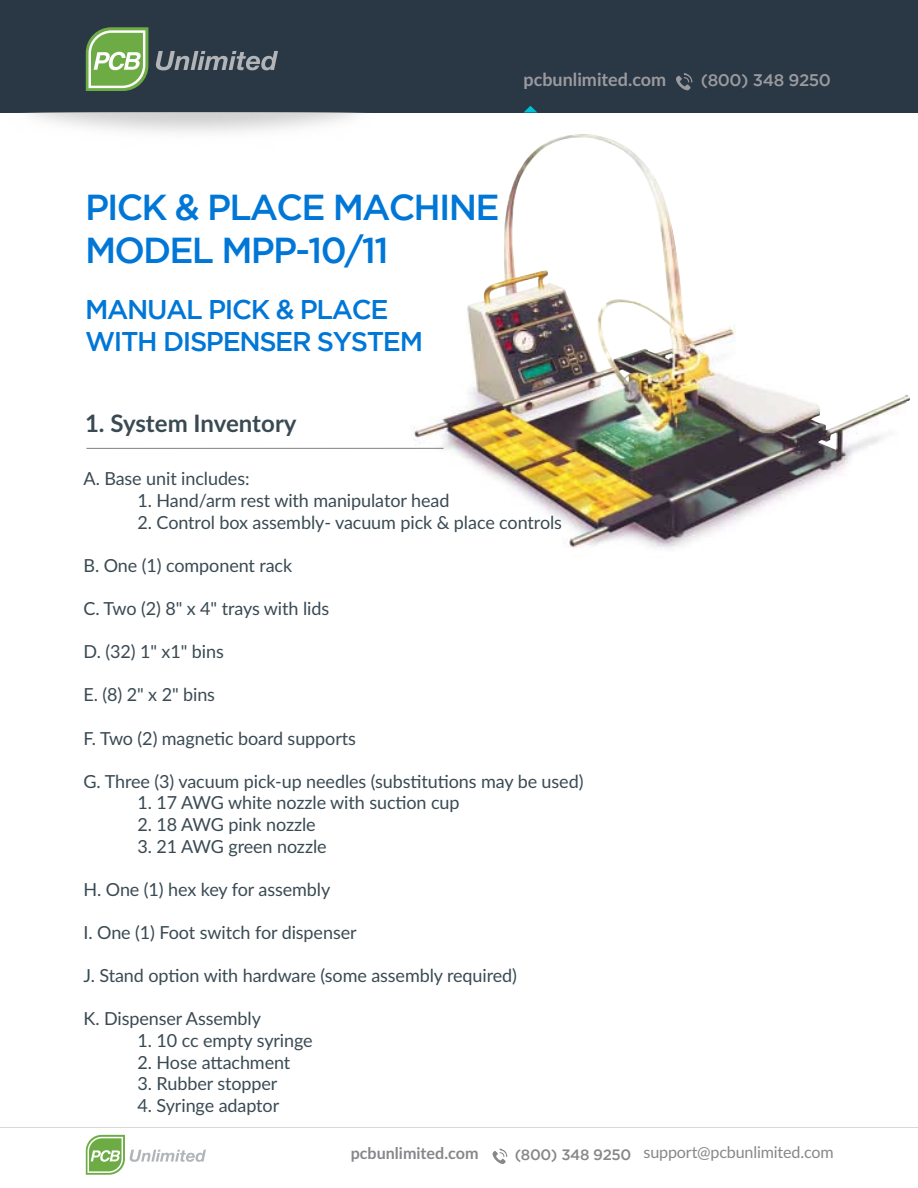
<style>
.page{position:relative;width:918px;height:1188px;background:#fff}
.page>*{position:absolute;margin:0;border:0;box-sizing:border-box;transform-origin:0 0}
.t1{font:500 36px/43.2px "Gotham";letter-spacing:-.05em;color:#0077d7}
.t2{font:500 27px/32.4px "Gotham";letter-spacing:-.05em;color:#0077d7}
.t3{font:700 24px "Lato";color:#3a4a53}
.t4{font:18px "Lato";letter-spacing:-.005em;color:#3a4a53}
.t5{font:700 18px "Lato";color:#9b9a9f}
.t6{font:500 16.8px "Gotham";letter-spacing:-.025em;color:#9b9a9f}
.t7{font:16.05px "Lato";letter-spacing:-.01em;color:#88868a}
.t8{font:700 16.05px "Lato";color:#88868a}
</style>
<div class="page">
<img style="left:410px;top:134px;width:500px;height:415px">
<div style="left:0;top:0;width:918px;height:112px;background:#2a3845"></div>
<svg style="left:156px;top:51px;width:122px;height:19px"></svg>
<svg style="left:86px;top:27px;width:62px;height:64px;background:#8ab76f"></svg>
<svg style="left:676px;top:73px;width:16px;height:17px"></svg>
<img style="left:2px;top:112px;width:384px;height:21px">
<svg style="left:524px;top:106px;width:13px;height:6px"></svg>
<svg style="left:86px;top:1135px;width:120px;height:40px"></svg>
<hr style="left:0;top:1127px;width:918px;height:1px;background:#d8d9dd">
<svg style="left:493px;top:1148px;width:14px;height:16px"></svg>
<hr style="left:86px;top:448px;width:358px;height:1px;background:#818181">
<p class="t5" style="left:523px;top:66px;width:144px">pcbunlimited.com</p>
<p class="t6" style="left:701px;top:70px;width:132px">(800) 348 9250</p>
<h1 class="t1" style="left:85px;top:185px;width:416px">PICK &amp; PLACE MACHINE<br>MODEL MPP-10/11</h1>
<h2 class="t2" style="left:85px;top:292px;width:340px">MANUAL PICK &amp; PLACE<br>WITH DISPENSER SYSTEM</h2>
<h3 class="t3" style="left:85px;top:406px;width:213px">1. System Inventory</h3>
<p class="t4" style="left:84px;top:466px;width:168px">A. Base unit includes:</p>
<p class="t4" style="left:138px;top:488px;width:313px">1. Hand/arm rest with manipulator head</p>
<p class="t4" style="left:138px;top:509px;width:426px">2. Control box assembly- vacuum pick &amp; place controls</p>
<p class="t4" style="left:84px;top:552px;width:210px">B. One (1) component rack</p>
<p class="t4" style="left:84px;top:596px;width:247px">C. Two (2) 8" x 4" trays with lids</p>
<p class="t4" style="left:84px;top:639px;width:142px">D. (32) 1" x1" bins</p>
<p class="t4" style="left:84px;top:682px;width:133px">E. (8) 2" x 2" bins</p>
<p class="t4" style="left:84px;top:725px;width:274px">F. Two (2) magnetic board supports</p>
<p class="t4" style="left:84px;top:768px;width:501px">G. Three (3) vacuum pick-up needles (substitutions may be used)</p>
<p class="t4" style="left:138px;top:790px;width:324px">1. 17 AWG white nozzle with suction cup</p>
<p class="t4" style="left:138px;top:812px;width:180px">2. 18 AWG pink nozzle</p>
<p class="t4" style="left:138px;top:833px;width:191px">3. 21 AWG green nozzle</p>
<p class="t4" style="left:84px;top:876px;width:248px">H. One (1) hex key for assembly</p>
<p class="t4" style="left:84px;top:920px;width:275px">I. One (1) Foot switch for dispenser</p>
<p class="t4" style="left:84px;top:963px;width:435px">J. Stand option with hardware (some assembly required)</p>
<p class="t4" style="left:84px;top:1006px;width:179px">K. Dispenser Assembly</p>
<p class="t4" style="left:138px;top:1028px;width:177px">1. 10 cc empty syringe</p>
<p class="t4" style="left:138px;top:1049px;width:154px">2. Hose attachment</p>
<p class="t4" style="left:138px;top:1071px;width:141px">3. Rubber stopper</p>
<p class="t4" style="left:138px;top:1092px;width:143px">4. Syringe adaptor</p>
<p class="t8" style="left:351px;top:1142px;width:129px">pcbunlimited.com</p>
<p class="t7" style="left:515px;top:1141px;width:320px"><sub>(800)</sub> <sub>348</sub> <sub>9250</sub> support@pcbunlimited.com</p>
</div>
